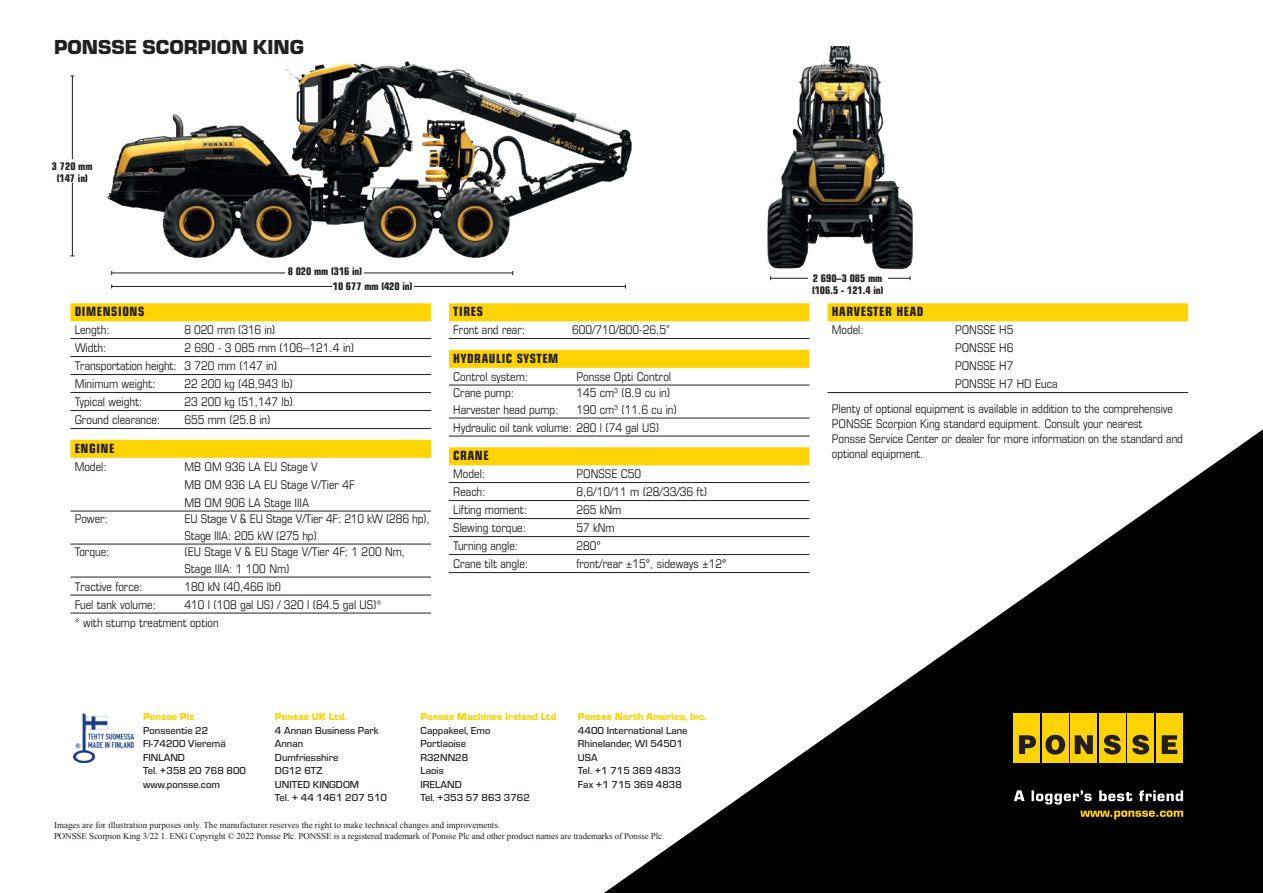
<style>
.page{position:relative;width:1263px;height:893px;background:#fff}
.page>*{position:absolute;margin:0;border:0;box-sizing:border-box;transform-origin:0 0}
.t1{font:900 21px "Eurostile";color:#231f20}
.t2{font:700 condensed 12.75px "Eurostile LT Pro";letter-spacing:.05em;color:#231f20}
.t3{font:condensed 12px/18px "Eurostile LT Pro";color:#231f20}
.t4{font:500 10.5px/13.5px "Eurostile";color:#231f20}
.t5{font:900 10.5px "Eurostile";color:#fed304}
.t6{font:700 condensed 10.5px/12px "Eurostile LT Pro";color:#231f20}
.t7{font:9px/10.8px "Times New Roman";letter-spacing:-.01em;color:#231f20}
</style>
<div class="page">
<img style="left:107px;top:61px;width:525px;height:228px">
<img style="left:767px;top:47px;width:146px;height:234px">
<div style="left:70px;top:303px;width:361px;height:18px;background:#fed304"></div>
<hr style="left:70px;top:338px;width:361px;height:1px;background:#231f20">
<hr style="left:70px;top:356px;width:361px;height:1px;background:#231f20">
<hr style="left:70px;top:374px;width:361px;height:1px;background:#231f20">
<hr style="left:70px;top:392px;width:361px;height:1px;background:#231f20">
<hr style="left:70px;top:410px;width:361px;height:1px;background:#231f20">
<hr style="left:70px;top:428px;width:361px;height:1px;background:#231f20">
<div style="left:70px;top:440px;width:361px;height:18px;background:#fed304"></div>
<hr style="left:70px;top:511px;width:361px;height:1px;background:#231f20">
<hr style="left:70px;top:544px;width:361px;height:1px;background:#231f20">
<hr style="left:70px;top:577px;width:361px;height:1px;background:#231f20">
<hr style="left:70px;top:595px;width:361px;height:1px;background:#231f20">
<hr style="left:70px;top:613px;width:361px;height:1px;background:#231f20">
<div style="left:449px;top:303px;width:360px;height:18px;background:#fed304"></div>
<hr style="left:449px;top:338px;width:360px;height:1px;background:#231f20">
<div style="left:449px;top:350px;width:360px;height:18px;background:#fed304"></div>
<hr style="left:449px;top:385px;width:360px;height:1px;background:#231f20">
<hr style="left:449px;top:418px;width:360px;height:1px;background:#231f20">
<hr style="left:449px;top:436px;width:360px;height:1px;background:#231f20">
<div style="left:449px;top:447px;width:360px;height:18px;background:#fed304"></div>
<hr style="left:449px;top:482px;width:360px;height:1px;background:#231f20">
<hr style="left:449px;top:500px;width:360px;height:1px;background:#231f20">
<hr style="left:449px;top:518px;width:360px;height:1px;background:#231f20">
<hr style="left:449px;top:536px;width:360px;height:1px;background:#231f20">
<hr style="left:449px;top:554px;width:360px;height:1px;background:#231f20">
<hr style="left:449px;top:572px;width:360px;height:1px;background:#231f20">
<div style="left:827px;top:303px;width:361px;height:18px;background:#fed304"></div>
<hr style="left:827px;top:392px;width:361px;height:1px;background:#231f20">
<hr style="left:72px;top:76px;width:1px;height:180px;background:#231f20">
<div style="left:58px;top:159px;width:29px;height:24px;background:#fff"></div>
<img style="left:73px;top:713px;width:60px;height:49px">
<svg style="left:604px;top:429px;width:659px;height:464px"></svg>
<div style="left:1014px;top:713px;width:26px;height:49px;background:#fed304"></div>
<div style="left:1042px;top:713px;width:26px;height:49px;background:#fed304"></div>
<div style="left:1071px;top:713px;width:26px;height:49px;background:#fed304"></div>
<div style="left:1099px;top:713px;width:26px;height:49px;background:#fed304"></div>
<div style="left:1127px;top:713px;width:27px;height:49px;background:#fed304"></div>
<div style="left:1156px;top:713px;width:26px;height:49px;background:#fed304"></div>
<svg style="left:1075px;top:735px;width:18px;height:19px"></svg>
<svg style="left:1104px;top:735px;width:17px;height:20px"></svg>
<svg style="left:1162px;top:735px;width:15px;height:19px"></svg>
<svg style="left:1019px;top:735px;width:17px;height:19px"></svg>
<svg style="left:1045px;top:735px;width:20px;height:20px"></svg>
<svg style="left:1132px;top:735px;width:17px;height:20px"></svg>
<svg style="left:1080px;top:810px;width:103px;height:9px"></svg>
<svg style="left:1014px;top:790px;width:169px;height:14px"></svg>
<h1 class="t1" style="left:54px;top:32px;width:251px">PONSSE SCORPION KING</h1>
<p class="t6" style="left:52px;top:160px;width:42px;text-align:center">3 720 mm (147 in)</p>
<p class="t6" style="left:288px;top:265px;width:76px">8 020 mm (316 in)</p>
<p class="t6" style="left:333px;top:280px;width:81px">10 677 mm (420 in)</p>
<p class="t2" style="left:75px;top:304px;width:71px">DIMENSIONS</p>
<p class="t3" style="left:75px;top:321px;width:37px">Length:</p>
<p class="t3" style="left:184px;top:321px;width:92px">8 020 mm (316 in)</p>
<p class="t3" style="left:75px;top:339px;width:33px">Width:</p>
<p class="t3" style="left:75px;top:339px;width:281px;text-indent:110px">2 690 - 3 085 mm (106–121.4 in)<br>Transportation height: 3 720 mm (147 in)<br>Minimum weight:</p>
<p class="t3" style="left:184px;top:375px;width:110px">22 200 kg (48,943 lb)</p>
<p class="t3" style="left:75px;top:393px;width:69px">Typical weight:</p>
<p class="t3" style="left:184px;top:393px;width:110px">23 200 kg (51,147 lb)</p>
<p class="t3" style="left:75px;top:411px;width:87px">Ground clearance:</p>
<p class="t3" style="left:184px;top:411px;width:88px">655 mm (25.8 in)</p>
<p class="t2" style="left:75px;top:440px;width:41px">ENGINE</p>
<p class="t3" style="left:75px;top:457px;width:34px">Model:</p>
<p class="t3" style="left:184px;top:457px;width:172px">MB OM 936 LA EU Stage V<br>MB OM 936 LA EU Stage V/Tier 4F<br>MB OM 906 LA Stage IIIA</p>
<p class="t3" style="left:75px;top:510px;width:35px">Power:</p>
<p class="t3" style="left:184px;top:510px;width:247px;line-height:16.5px">EU Stage V &amp; EU Stage V/Tier 4F: 210 kW (286 hp),<br>Stage IIIA: 205 kW (275 hp)</p>
<p class="t3" style="left:75px;top:543px;width:36px">Torque:</p>
<p class="t3" style="left:184px;top:543px;width:222px;line-height:16.5px">(EU Stage V &amp; EU Stage V/Tier 4F: 1 200 Nm,<br>Stage IIIA: 1 100 Nm)</p>
<p class="t3" style="left:75px;top:577px;width:69px">Tractive force:</p>
<p class="t3" style="left:184px;top:577px;width:98px">180 kN (40,466 lbf)</p>
<p class="t3" style="left:75px;top:595px;width:83px">Fuel tank volume:</p>
<p class="t3" style="left:75px;top:595px;width:308px;text-indent:110px">410 l (108 gal US) / 320 l (84.5 gal US)* * with stump treatment option</p>
<p class="t2" style="left:453px;top:304px;width:31px">TIRES</p>
<p class="t3" style="left:453px;top:321px;width:74px">Front and rear:</p>
<p class="t3" style="left:572px;top:321px;width:99px">600/710/800-26,5”</p>
<p class="t2" style="left:453px;top:350px;width:107px">HYDRAULIC SYSTEM</p>
<p class="t3" style="left:453px;top:367px;width:76px">Control system:</p>
<p class="t3" style="left:576px;top:367px;width:96px">Ponsse Opti Control</p>
<p class="t3" style="left:453px;top:384px;width:62px">Crane pump:</p>
<p class="t3" style="left:576px;top:384px;width:95px">145 cm<sup>3</sup> (8.9 cu in)</p>
<p class="t3" style="left:453px;top:400px;width:107px">Harvester head pump:</p>
<p class="t3" style="left:453px;top:400px;width:225px;text-indent:123px">190 cm<sup>3</sup> (11.6 cu in)<br>Hydraulic oil tank volume: 280 l (74 gal US)</p>
<p class="t2" style="left:453px;top:448px;width:37px">CRANE</p>
<p class="t3" style="left:453px;top:465px;width:34px">Model:</p>
<p class="t3" style="left:576px;top:465px;width:66px">PONSSE C50</p>
<p class="t3" style="left:453px;top:483px;width:34px">Reach:</p>
<p class="t3" style="left:576px;top:483px;width:132px">8,6/10/11 m (28/33/36 ft)</p>
<p class="t3" style="left:453px;top:501px;width:75px">Lifting moment:</p>
<p class="t3" style="left:576px;top:501px;width:46px">265 kNm</p>
<p class="t3" style="left:453px;top:519px;width:74px">Slewing torque:</p>
<p class="t3" style="left:576px;top:519px;width:40px">57 kNm</p>
<p class="t3" style="left:453px;top:537px;width:67px">Turning angle:</p>
<p class="t3" style="left:576px;top:537px;width:26px">280°</p>
<p class="t3" style="left:453px;top:555px;width:76px">Crane tilt angle:</p>
<p class="t3" style="left:576px;top:555px;width:152px">front/rear ±15°, sideways ±12°</p>
<p class="t5" style="left:143px;top:709px;width:53px">Ponsse Plc</p>
<p class="t4" style="left:143px;top:723px;width:104px">Ponssentie 22<br>FI-74200 Vieremä<br>FINLAND<br>Tel. +358 20 768 800 www.ponsse.com</p>
<p class="t5" style="left:275px;top:709px;width:73px">Ponsse UK Ltd.</p>
<p class="t4" style="left:275px;top:723px;width:114px">4 Annan Business Park<br>Annan<br>Dumfriesshire<br>DG12 6TZ<br>UNITED KINGDOM<br>Tel. + 44 1461 207 510</p>
<p class="t5" style="left:420px;top:709px;width:137px">Ponsse Machines Ireland Ltd</p>
<p class="t4" style="left:420px;top:723px;width:111px">Cappakeel, Emo<br>Portlaoise<br>R32NN28<br>Laois<br>IRELAND<br>Tel. +353 57 863 3762</p>
<p class="t5" style="left:578px;top:709px;width:130px">Ponsse North America, Inc.</p>
<p class="t4" style="left:578px;top:723px;width:111px">4400 International Lane<br>Rhinelander, WI 54501<br>USA<br>Tel. +1 715 369 4833<br>Fax +1 715 369 4838</p>
<p class="t7" style="left:54px;top:820px;width:612px">Images are for illustration purposes only. The manufacturer reserves the right to make technical changes and improvements.<br>PONSSE Scorpion King 3/22 1. ENG Copyright © 2022 Ponsse Plc. PONSSE is a registered trademark of Ponsse Plc and other product names are trademarks of Ponsse Plc.</p>
<p class="t6" style="left:812px;top:272px;width:73px">2 690–3 085 mm (106.5 - 121.4 in)</p>
<p class="t2" style="left:832px;top:304px;width:93px">HARVESTER HEAD</p>
<p class="t3" style="left:832px;top:321px;width:34px">Model:</p>
<p class="t3" style="left:955px;top:321px;width:104px">PONSSE H5<br>PONSSE H6<br>PONSSE H7<br>PONSSE H7 HD Euca</p>
<p class="t3" style="left:832px;top:401px;width:353px;line-height:15px">Plenty of optional equipment is available in addition to the comprehensive PONSSE Scorpion King standard equipment. Consult your nearest<br>Ponsse Service Center or dealer for more information on the standard and optional equipment.</p>
</div>
